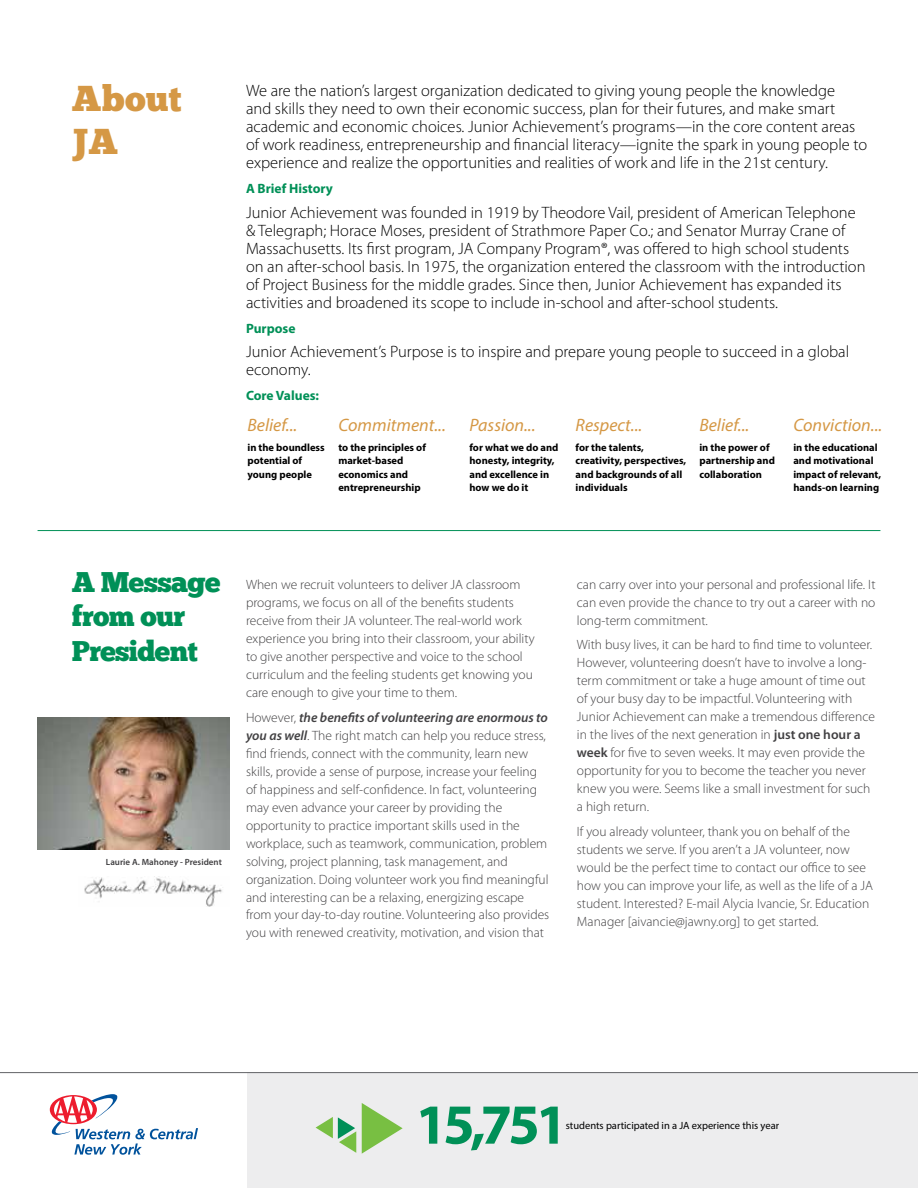
<style>
.page{position:relative;width:918px;height:1188px;background:#fff}
.page>*{position:absolute;margin:0;border:0;box-sizing:border-box;transform-origin:0 0}
.t1{font:700 57px "Myriad Pro";color:#009057}
.t2{font:36px/43.2px "Chunk Five";color:#d59845}
.t3{font:28.5px/34.2px "Chunk Five";letter-spacing:-.025em;color:#009057}
.t4{font:italic 18px "Myriad Pro";color:#d59845}
.t5{font:300 16.5px/18px "Myriad Pro";color:#000}
.t6{font:300 13.5px/18px "Myriad Pro";color:#414042}
.t7{font:700 13.5px "Myriad Pro";color:#009057}
.t8{font:700 10.5px/13.5px "Myriad Pro";color:#000}
.t9{font:10.5px "Myriad Pro";color:#000}
.t10{font:600 9px "Myriad Pro";color:#414042}
.s1{font-weight:600;font-style:italic}
.s2{font-weight:600}
</style>
<div class="page">
<div style="left:248px;top:1073px;width:670px;height:115px;background:#ededee"></div>
<hr style="left:0;top:1072px;width:918px;height:1px;background:#626366">
<img style="left:84px;top:876px;width:139px;height:31px">
<svg style="left:50px;top:1094px;width:148px;height:61px"></svg>
<img style="left:38px;top:718px;width:192px;height:132px">
<hr style="left:38px;top:530px;width:842px;height:1px;background:#009057">
<svg style="left:362px;top:1103px;width:41px;height:51px"></svg>
<svg style="left:316px;top:1117px;width:40px;height:36px"></svg>
<h2 class="t2" style="left:72px;top:77px;width:111px">About<br>JA</h2>
<p class="t5" style="left:246px;top:82px;width:623px">We are the nation’s largest organization dedicated to giving young people the knowledge<br>and skills they need to own their economic success, plan for their futures, and make smart academic and economic choices. Junior Achievement’s programs—in the core content areas of work readiness, entrepreneurship and financial literacy—ignite the spark in young people to experience and realize the opportunities and realities of work and life in the 21st century.</p>
<p class="t7" style="left:246px;top:180px;width:89px">A Brief History</p>
<p class="t5" style="left:246px;top:203px;width:621px">Junior Achievement was founded in 1919 by Theodore Vail, president of American Telephone &amp; Telegraph; Horace Moses, president of Strathmore Paper Co.; and Senator Murray Crane of Massachusetts. Its first program, JA Company Program®, was offered to high school students on an after-school basis. In 1975, the organization entered the classroom with the introduction of Project Business for the middle grades. Since then, Junior Achievement has expanded its activities and broadened its scope to include in-school and after-school students.</p>
<p class="t7" style="left:246px;top:319px;width:51px">Purpose</p>
<p class="t5" style="left:246px;top:343px;width:605px">Junior Achievement’s Purpose is to inspire and prepare young people to succeed in a global economy.</p>
<p class="t7" style="left:246px;top:387px;width:75px">Core Values:</p>
<h3 class="t4" style="left:248px;top:413px;width:51px">Belief...</h3>
<p class="t8" style="left:248px;top:440px;width:79px">in the boundless potential of young people</p>
<h3 class="t4" style="left:338px;top:413px;width:109px">Commitment...</h3>
<p class="t8" style="left:338px;top:440px;width:89px">to the principles of market-based economics and entrepreneurship</p>
<h3 class="t4" style="left:469px;top:413px;width:68px">Passion...</h3>
<p class="t8" style="left:469px;top:440px;width:91px">for what we do and honesty, integrity, and excellence in how we do it</p>
<h3 class="t4" style="left:576px;top:413px;width:68px">Respect...</h3>
<p class="t8" style="left:576px;top:440px;width:112px">for the talents, creativity, perspectives, and backgrounds of all individuals</p>
<h3 class="t4" style="left:699px;top:413px;width:51px">Belief...</h3>
<p class="t8" style="left:699px;top:440px;width:77px">in the power of partnership and collaboration</p>
<h3 class="t4" style="left:793px;top:413px;width:90px">Conviction...</h3>
<p class="t8" style="left:793px;top:440px;width:89px">in the educational and motivational impact of relevant, hands-on learning</p>
<h3 class="t3" style="left:72px;top:565px;width:150px">A Message from our<br>President</h3>
<p class="t10" style="left:106px;top:856px;width:117px">Laurie A. Mahoney - President</p>
<p class="t6" style="left:246px;top:575px;width:290px">When we recruit volunteers to deliver JA classroom programs, we focus on all of the benefits students receive from their JA volunteer. The real-world work experience you bring into their classroom, your ability to give another perspective and voice to the school curriculum and the feeling students get knowing you care enough to give your time to them.</p>
<p class="t6" style="left:246px;top:708px;width:305px">However, <span class="s1">the benefits of volunteering are enormous to you as well</span>. The right match can help you reduce stress, find friends, connect with the community, learn new skills, provide a sense of purpose, increase your feeling of happiness and self-confidence. In fact, volunteering may even advance your career by providing the opportunity to practice important skills used in the workplace, such as teamwork, communication, problem solving, project planning, task management, and organization. Doing volunteer work you find meaningful and interesting can be a relaxing, energizing escape from your day-to-day routine. Volunteering also provides you with renewed creativity, motivation, and vision that</p>
<p class="t6" style="left:577px;top:575px;width:300px;text-align:justify">can carry over into your personal and professional life. It can even provide the chance to try out a career with no long-term commitment.</p>
<p class="t6" style="left:577px;top:636px;width:300px">With busy lives, it can be hard to find time to volunteer.<br>However, volunteering doesn’t have to involve a long&shy;term commitment or take a huge amount of time out of your busy day to be impactful. Volunteering with Junior Achievement can make a tremendous difference in the lives of the next generation in <span class="s2">just one hour a week</span> for five to seven weeks. It may even provide the opportunity for you to become the teacher you never knew you were. Seems like a small investment for such a high return.</p>
<p class="t6" style="left:577px;top:823px;width:298px">If you already volunteer, thank you on behalf of the students we serve. If you aren’t a JA volunteer, now would be the perfect time to contact our office to see how you can improve your life, as well as the life of a JA student. Interested? E-mail Alycia Ivancie, Sr. Education Manager [aivancie@jawny.org] to get started.</p>
<h1 class="t1" style="left:416px;top:1087px;width:154px">15, 751</h1>
<p class="t9" style="left:566px;top:1119px;width:215px">students participated in a JA experience this year</p>
</div>
